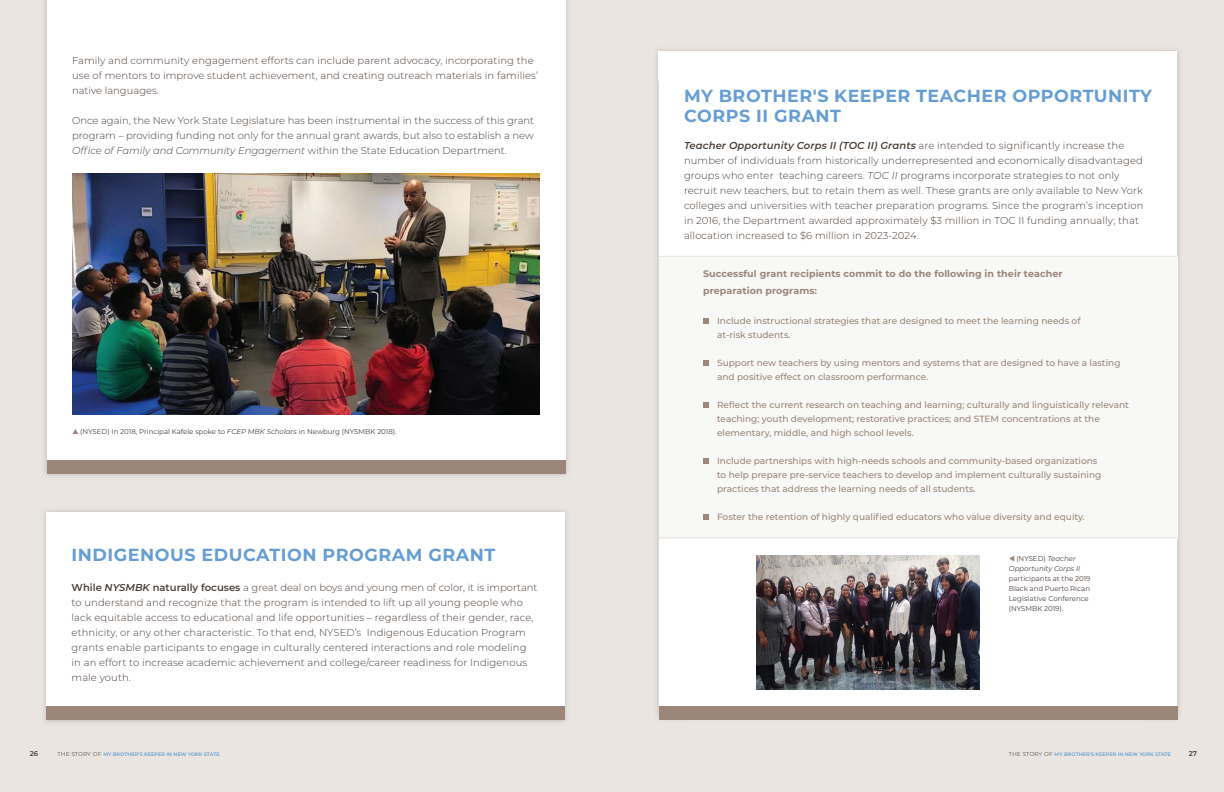
<style>
.page{position:relative;width:1224px;height:792px;background:#eae5e0}
.page>*{position:absolute;margin:0;border:0;box-sizing:border-box;transform-origin:0 0}
.t1{font:700 17.5px/20px "Montserrat";letter-spacing:.03em;color:#669ed4}
.t2{font:300 10px/15px "Montserrat";letter-spacing:.01em;color:#4b403a}
.t3{font:700 9.5px/17px "Montserrat";letter-spacing:.01em;color:#9b8679}
.t4{font:500 9px/14px "Montserrat";color:#9b8679}
.t5{font:7px/10px "Montserrat";color:#4b403a}
.t6{font:italic 7px/10px "Montserrat";color:#4b403a}
.t7{font:600 7px "Montserrat";color:#4b403a}
.t8{font:600 5px "Montserrat";color:#669ed4}
.s1{font-style:italic}
.s2{font-weight:600}
.s3{font-weight:600;font-style:italic}
.s4{color:#9b8679}
.s5{font-style:normal}
.s6{font-weight:300;font-size:7px;color:#4b403a}
</style>
<div class="page">
<div style="left:47px;top:0;width:518px;height:473px;background:#fff"></div>
<img style="left:44px;top:510px;width:523px;height:213px">
<div style="left:46px;top:513px;width:519px;height:207px;background:#fff"></div>
<img style="left:656px;top:50px;width:524px;height:31px">
<img style="left:1177px;top:81px;width:2px;height:635px">
<div style="left:659px;top:51px;width:518px;height:665px;background:#fff"></div>
<div style="left:659px;top:256px;width:518px;height:282px;background:#f8f8f7"></div>
<hr style="left:659px;top:537px;width:518px;height:1px;background:#eae5e0">
<hr style="left:659px;top:256px;width:518px;height:1px;background:#eae5e0">
<svg style="left:703px;top:458px;width:6px;height:6px"></svg>
<svg style="left:703px;top:318px;width:6px;height:6px"></svg>
<svg style="left:703px;top:514px;width:6px;height:6px"></svg>
<svg style="left:703px;top:402px;width:6px;height:6px"></svg>
<svg style="left:703px;top:360px;width:6px;height:6px"></svg>
<div style="left:46px;top:706px;width:519px;height:14px;background:#9b8679"></div>
<div style="left:47px;top:460px;width:518px;height:13px;background:#9b8679"></div>
<img style="left:72px;top:174px;width:468px;height:241px">
<img style="left:756px;top:556px;width:224px;height:133px">
<div style="left:659px;top:706px;width:519px;height:14px;background:#9b8679"></div>
<p class="t2" style="left:72px;top:53px;width:468px">Family and community engagement efforts can include parent advocacy, incorporating the use of mentors to improve student achievement, and creating outreach materials in families’ native languages.</p>
<p class="t2" style="left:72px;top:113px;width:464px;text-align:justify">Once again, the New York State Legislature has been instrumental in the success of this grant program – providing funding not only for the annual grant awards, but also to establish a new <span class="s1">Office of Family and Community Engagement</span> within the State Education Department.</p>
<p class="t5" style="left:80px;top:426px;width:318px">(NYSED) In 2018, Principal Kafele spoke to <span class="s1">FCEP MBK Scholars</span> in Newburg (NYSMBK 2018).</p>
<h2 class="t1" style="left:72px;top:544px;width:425px">INDIGENOUS EDUCATION PROGRAM GRANT</h2>
<p class="t2" style="left:72px;top:580px;width:468px"><span class="s2">While</span> <span class="s3">NYSMBK</span> <span class="s2">naturally focuses</span> a great deal on boys and young men of color, it is important to understand and recognize that the program is intended to lift up all young people who lack equitable access to educational and life opportunities – regardless of their gender, race, ethnicity, or any other characteristic. To that end, NYSED’s Indigenous Education Program grants enable participants to engage in culturally centered interactions and role modeling in an effort to increase academic achievement and college/career readiness for Indigenous male youth.</p>
<h2 class="t1" style="left:684px;top:85px;width:470px">MY BROTHER'S KEEPER TEACHER OPPORTUNITY<br>CORPS II GRANT</h2>
<p class="t2" style="left:684px;top:137px;width:461px"><span class="s3">Teacher Opportunity Corps II (TOC II) Grants</span> are intended to signifcantly increase the number of individuals from historically underrepresented and economically disadvantaged groups who enter teaching careers. <span class="s1">TOC II</span> programs incorporate strategies to not only recruit new teachers, but to retain them as well. These grants are only available to New York colleges and universities with teacher preparation programs. Since the program’s inception in 2016, the Department awarded approximately $3 million in TOC II funding annually; that allocation increased to $6 million in 2023-2024.</p>
<p class="t3" style="left:703px;top:265px;width:361px">Successful grant recipients commit to do the following in their teacher preparation programs:</p>
<p class="t4" style="left:717px;top:313px;width:365px">Include instructional strategies that are designed to meet the learning needs of at-risk students.</p>
<p class="t4" style="left:717px;top:355px;width:405px">Support new teachers by using mentors and systems that are designed to have a lasting and positive effect on classroom performance.</p>
<p class="t4" style="left:717px;top:397px;width:413px">Reflect the current research on teaching and learning; culturally and linguistically relevant teaching; youth development; restorative practices; and STEM concentrations at the elementary, middle, and high school levels.</p>
<p class="t4" style="left:717px;top:453px;width:386px">Include partnerships with high-needs schools and community-based organizations to help prepare pre-service teachers to develop and implement culturally sustaining practices that address the learning needs of all students.</p>
<p class="t4" style="left:717px;top:509px;width:369px">Foster the retention of highly qualified educators who value diversity and equity.</p>
<p class="t6" style="left:1009px;top:553px;width:73px"><span class="s4">▼</span> <span class="s5">(NYSED)</span> Teacher<br>Opportunity Corps II</p>
<p class="t5" style="left:1009px;top:573px;width:83px">participants at the 2019<br>Black and Puerto Rican<br>Legislative Conference (NYSMBK 2019).</p>
<p class="t7" style="left:30px;top:748px;width:10px">26</p>
<p class="t8" style="left:1009px;top:751px;width:164px"><span class="s6">the story of</span> MY BROTHER’S KEEPER IN NEW YORK STATE</p>
<p class="t7" style="left:1189px;top:748px;width:10px">27</p>
<p class="t8" style="left:58px;top:750px;width:164px"><span class="s6">the story of</span> MY BROTHER’S KEEPER IN NEW YORK STATE</p>
</div>
